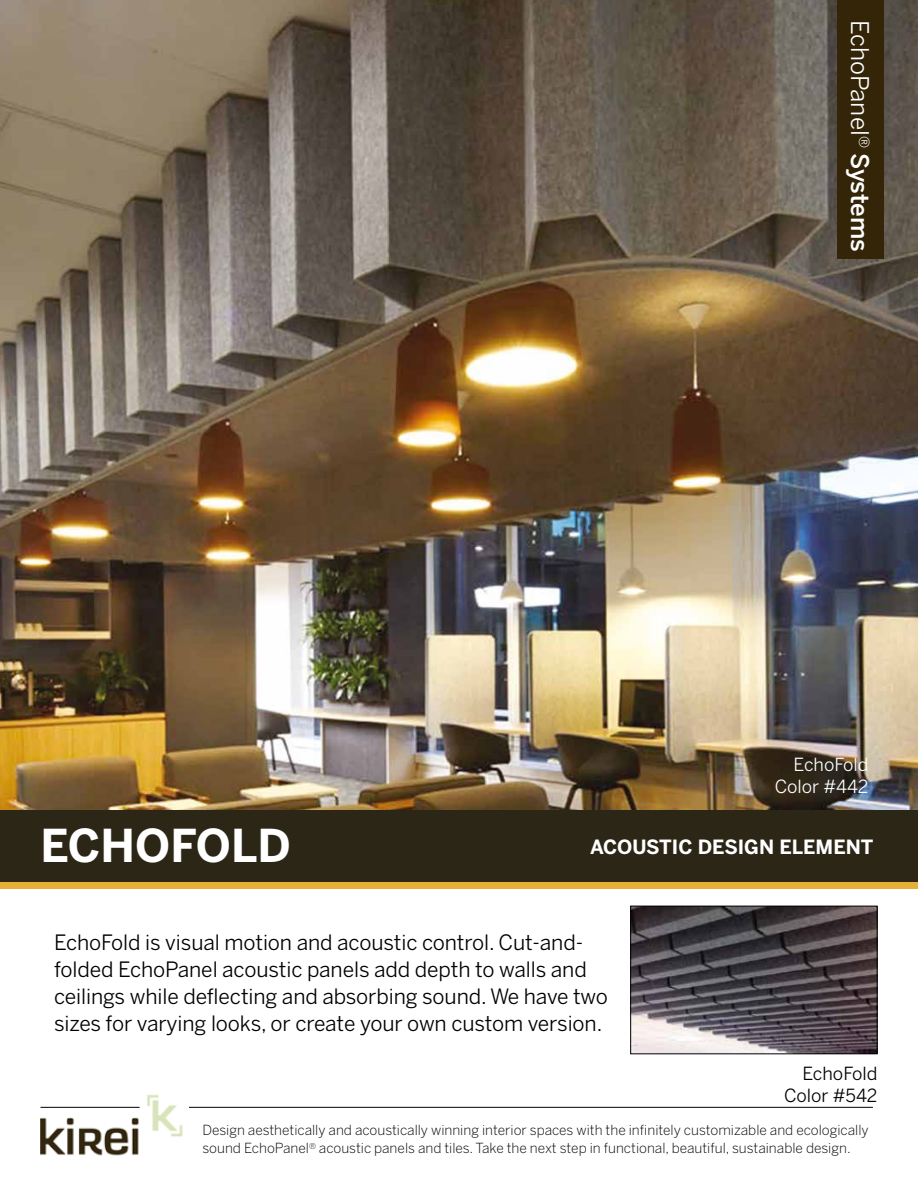
<style>
.page{position:relative;width:918px;height:1188px;background:#fff}
.page>*{position:absolute;margin:0;border:0;box-sizing:border-box;transform-origin:0 0}
.t1{font:700 45px "Benton Sans";color:#fff}
.t2{font:24.15px "Benton Sans";color:#fff}
.t3{font:21px/27px "Benton Sans";letter-spacing:-.005em;color:#000}
.t4{font:700 19.5px "Benton Sans";color:#fff}
.t5{font:18px/21.6px "Benton Sans";color:#000;text-align:right}
.t6{font:18px/21.6px "Benton Sans";color:#fff;text-align:right}
.t7{font:300 13.8px/18px "Benton Sans";color:#000}
.s1{font-weight:500}
</style>
<div class="page">
<img style="left:0;top:0;width:918px;height:810px">
<img style="left:632px;top:908px;width:244px;height:144px">
<div style="left:630px;top:906px;width:248px;height:148px;border:1px solid #000"></div>
<div style="left:0;top:826px;width:918px;height:63px;background:#e5b037"></div>
<div style="left:0;top:810px;width:918px;height:72px;background:#2c2617"></div>
<img style="left:40px;top:1094px;width:143px;height:62px">
<hr style="left:189px;top:1107px;width:684px;height:1px;background:#000">
<hr style="left:40px;top:1107px;width:100px;height:1px;background:#000">
<div style="left:837px;top:0;width:46px;height:258px;background:#342508"></div>
<p class="t2" style="left:874px;top:20px;width:234px;rotate:90deg">EchoPanel<sup>®</sup> <span class="s1">Systems</span></p>
<p class="t6" style="left:775px;top:753px;width:95px">EchoFold<br>Color #442</p>
<h1 class="t1" style="left:40px;top:818px;width:252px">ECHOFOLD</h1>
<p class="t4" style="left:590px;top:835px;width:285px">ACOUSTIC DESIGN ELEMENT</p>
<p class="t3" style="left:54px;top:928px;width:555px">EchoFold is visual motion and acoustic control. Cut-and&shy;folded EchoPanel acoustic panels add depth to walls and ceilings while deflecting and absorbing sound. We have two sizes for varying looks, or create your own custom version.</p>
<p class="t5" style="left:784px;top:1063px;width:95px">EchoFold<br>Color #542</p>
<p class="t7" style="left:202px;top:1121px;width:668px">Design aesthetically and acoustically winning interior spaces with the infinitely customizable and ecologically sound EchoPanel<sup>®</sup> acoustic panels and tiles. Take the next step in functional, beautiful, sustainable design.</p>
</div>
